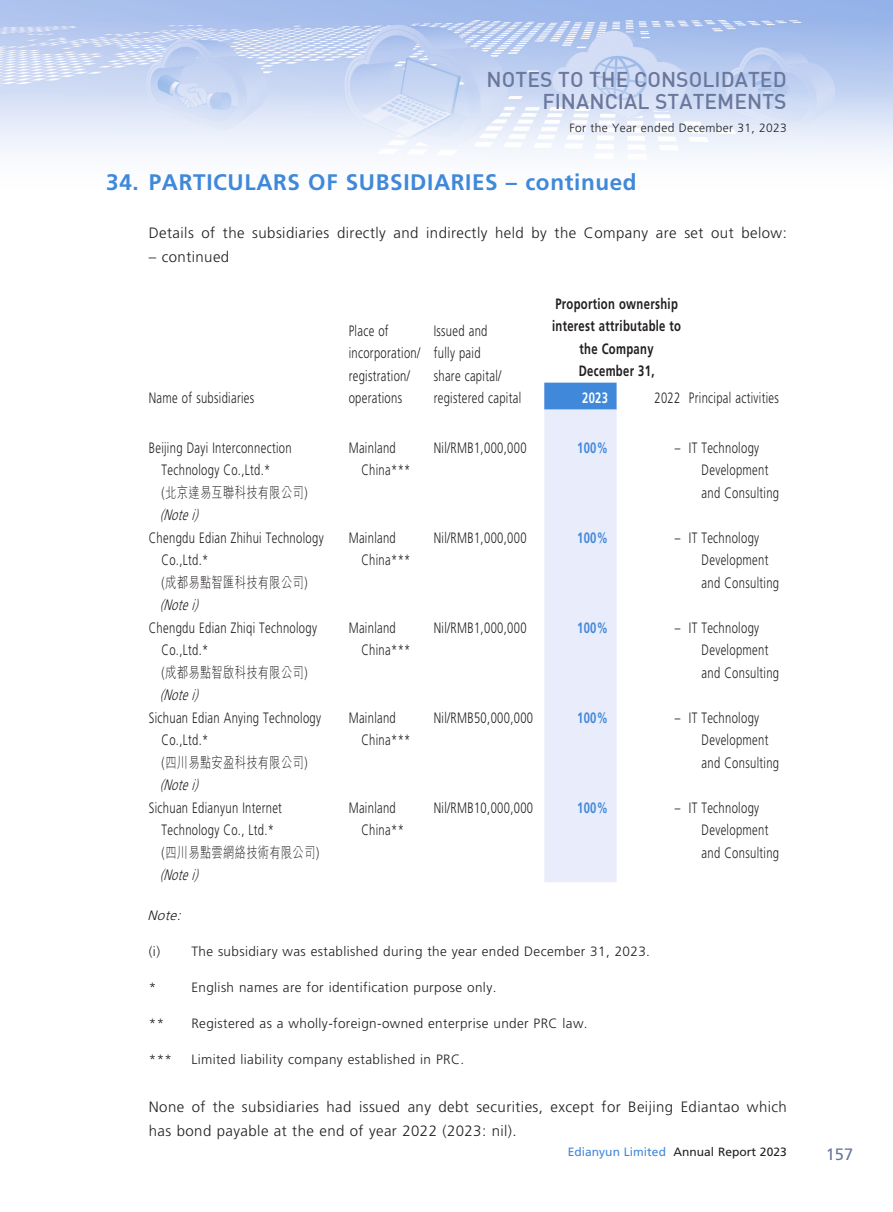
<style>
.page{position:relative;width:893px;height:1212px;background:#fff}
.page>*{position:absolute;margin:0;border:0;box-sizing:border-box;transform-origin:0 0}
.t1{font:700 22.5px "Frutiger LT Std";letter-spacing:.03em;color:#3f88da}
.t2{font:21px/22.5px "DIN Medium";letter-spacing:.005em;color:#6b779c;text-align:right}
.t3{font:16.5px "Frutiger LT Std";color:#6b779c}
.t4{font:300 15px/22.5px "Frutiger LT Std";letter-spacing:.03em;color:#231f20;scale:.75 1}
.t5{font:300 15px/24px "Frutiger LT Std";letter-spacing:.03em;color:#231f20}
.t6{font:300 15px "M Hei HK";letter-spacing:.03em;color:#231f20;scale:.75 1}
.t7{font:700 15px/22.5px "Frutiger LT Std";letter-spacing:.03em;color:#231f20;text-align:center;scale:.75 1}
.t8{font:italic 300 15px "Frutiger LT Std";color:#231f20;scale:.75 1}
.t9{font:700 15px "Frutiger LT Std";letter-spacing:.03em;color:#3f88da;scale:.75 1}
.t10{font:700 15px "Frutiger LT Std";color:#fff;scale:.75 1}
.t11{font:300 13.5px "Frutiger LT Std";letter-spacing:.03em;color:#231f20}
.t12{font:italic 300 13.5px "Frutiger LT Std";color:#231f20}
.t13{font:12px "Frutiger LT Std";letter-spacing:.005em;color:#231f20}
.t14{font:300 12px "Frutiger LT Std";letter-spacing:.03em;color:#231f20}
.s1{font-family:"Frutiger LT Std"}
.s2{color:#3f88da}
</style>
<div class="page">
<img style="left:0;top:0;width:893px;height:156px">
<div style="left:544px;top:383px;width:73px;height:499px;background:#e9ecfa"></div>
<h2 class="t2" style="left:487px;top:67px;width:302px">NOTES TO THE CONSOLIDATED<br>FINANCIAL STATEMENTS</h2>
<p class="t14" style="left:570px;top:121px;width:219px">For the Year ended December 31, 2023</p>
<h1 class="t1" style="left:106px;top:169px;width:532px">34. PARTICULARS OF SUBSIDIARIES – continued</h1>
<p class="t5" style="left:149px;top:221px;width:639px">Details of the subsidiaries directly and indirectly held by the Company are set out below:</p>
<p class="t5" style="left:149px;top:245px;width:82px">– continued</p>
<p class="t4" style="left:149px;top:387px;width:142px">Name of subsidiaries</p>
<p class="t4" style="left:149px;top:436px;width:192px;text-align:center">Beijing Dayi Interconnection<br>Technology Co.,Ltd.*</p>
<p class="t6" style="left:162px;top:484px;width:196px"><span class="s1">(</span>北京達易互聯科技有限公司<span class="s1">)</span></p>
<p class="t8" style="left:160px;top:507px;width:58px">(Notei)</p>
<p class="t4" style="left:162px;top:526px;width:218px;text-indent:-13px">Chengdu Edian Zhihui Technology<br>Co.,Ltd.*</p>
<p class="t6" style="left:162px;top:574px;width:196px"><span class="s1">(</span>成都易點智匯科技有限公司<span class="s1">)</span></p>
<p class="t8" style="left:160px;top:597px;width:58px">(Notei)</p>
<p class="t4" style="left:162px;top:616px;width:209px;text-indent:-13px">Chengdu Edian Zhiqi Technology<br>Co.,Ltd.*</p>
<p class="t6" style="left:162px;top:664px;width:196px"><span class="s1">(</span>成都易點智啟科技有限公司<span class="s1">)</span></p>
<p class="t8" style="left:160px;top:687px;width:58px">(Notei)</p>
<p class="t4" style="left:162px;top:706px;width:214px;text-indent:-13px">Sichuan Edian Anying Technology<br>Co.,Ltd.*</p>
<p class="t6" style="left:162px;top:754px;width:196px"><span class="s1">(</span>四川易點安盈科技有限公司<span class="s1">)</span></p>
<p class="t8" style="left:160px;top:777px;width:58px">(Notei)</p>
<p class="t4" style="left:149px;top:796px;width:179px;text-align:center">Sichuan Edianyun Internet<br>Technology Co., Ltd.*</p>
<p class="t6" style="left:162px;top:844px;width:212px"><span class="s1">(</span>四川易點雲網絡技術有限公司<span class="s1">)</span></p>
<p class="t8" style="left:160px;top:867px;width:58px">(Notei)</p>
<p class="t4" style="left:349px;top:319px;width:97px">Place of incorporation/ registration/ operations</p>
<p class="t4" style="left:434px;top:319px;width:118px">Issued and<br>fully paid<br>share capital/ registered capital</p>
<p class="t7" style="left:552px;top:292px;width:174px">Proportion ownership interest attributable to the Company</p>
<p class="t7" style="left:579px;top:360px;width:102px">December 31,</p>
<p class="t10" style="left:582px;top:389px;width:36px">2023</p>
<p class="t4" style="left:654px;top:387px;width:36px">2022</p>
<p class="t4" style="left:689px;top:387px;width:122px">Principal activities</p>
<p class="t4" style="left:361px;top:436px;width:67px;text-indent:-13px">Mainland<br>China***</p>
<p class="t4" style="left:434px;top:436px;width:125px">Nil/RMB1,000,000</p>
<p class="t9" style="left:577px;top:439px;width:43px">100%</p>
<p class="t4" style="left:702px;top:436px;width:105px;text-indent:-27px">– IT Technology<br>Development and Consulting</p>
<p class="t4" style="left:361px;top:526px;width:67px;text-indent:-13px">Mainland<br>China***</p>
<p class="t4" style="left:434px;top:526px;width:125px">Nil/RMB1,000,000</p>
<p class="t9" style="left:577px;top:529px;width:43px">100%</p>
<p class="t4" style="left:702px;top:526px;width:105px;text-indent:-27px">– IT Technology<br>Development and Consulting</p>
<p class="t4" style="left:361px;top:616px;width:67px;text-indent:-13px">Mainland<br>China***</p>
<p class="t4" style="left:434px;top:616px;width:125px">Nil/RMB1,000,000</p>
<p class="t9" style="left:577px;top:619px;width:43px">100%</p>
<p class="t4" style="left:702px;top:616px;width:105px;text-indent:-27px">– IT Technology<br>Development and Consulting</p>
<p class="t4" style="left:361px;top:706px;width:67px;text-indent:-13px">Mainland<br>China***</p>
<p class="t4" style="left:434px;top:706px;width:134px">Nil/RMB50,000,000</p>
<p class="t9" style="left:577px;top:709px;width:43px">100%</p>
<p class="t4" style="left:702px;top:706px;width:105px;text-indent:-27px">– IT Technology<br>Development and Consulting</p>
<p class="t4" style="left:361px;top:796px;width:58px;text-indent:-13px">Mainland<br>China**</p>
<p class="t4" style="left:434px;top:796px;width:134px">Nil/RMB10,000,000</p>
<p class="t9" style="left:577px;top:799px;width:43px">100%</p>
<p class="t4" style="left:702px;top:796px;width:105px;text-indent:-27px">– IT Technology<br>Development and Consulting</p>
<p class="t12" style="left:147px;top:908px;width:39px">Note:</p>
<p class="t11" style="left:149px;top:944px;width:503px">(i) The subsidiary was established during the year ended December 31, 2023.</p>
<p class="t11" style="left:149px;top:980px;width:9px">*</p>
<p class="t11" style="left:191px;top:980px;width:307px">English names are for identification purpose only.</p>
<p class="t11" style="left:149px;top:1016px;width:17px">**</p>
<p class="t11" style="left:191px;top:1016px;width:398px">Registered as a wholly-foreign-owned enterprise under PRC law.</p>
<p class="t11" style="left:149px;top:1052px;width:25px">***</p>
<p class="t11" style="left:191px;top:1052px;width:274px">Limited liability company established in PRC.</p>
<p class="t5" style="left:149px;top:1095px;width:640px">None of the subsidiaries had issued any debt securities, except for Beijing Ediantao which has bond payable at the end of year 2022 (2023: nil).</p>
<p class="t13" style="left:568px;top:1145px;width:220px"><span class="s2">Edianyun Limited</span> Annual Report 2023</p>
<p class="t3" style="left:826px;top:1144px;width:29px">157</p>
</div>
